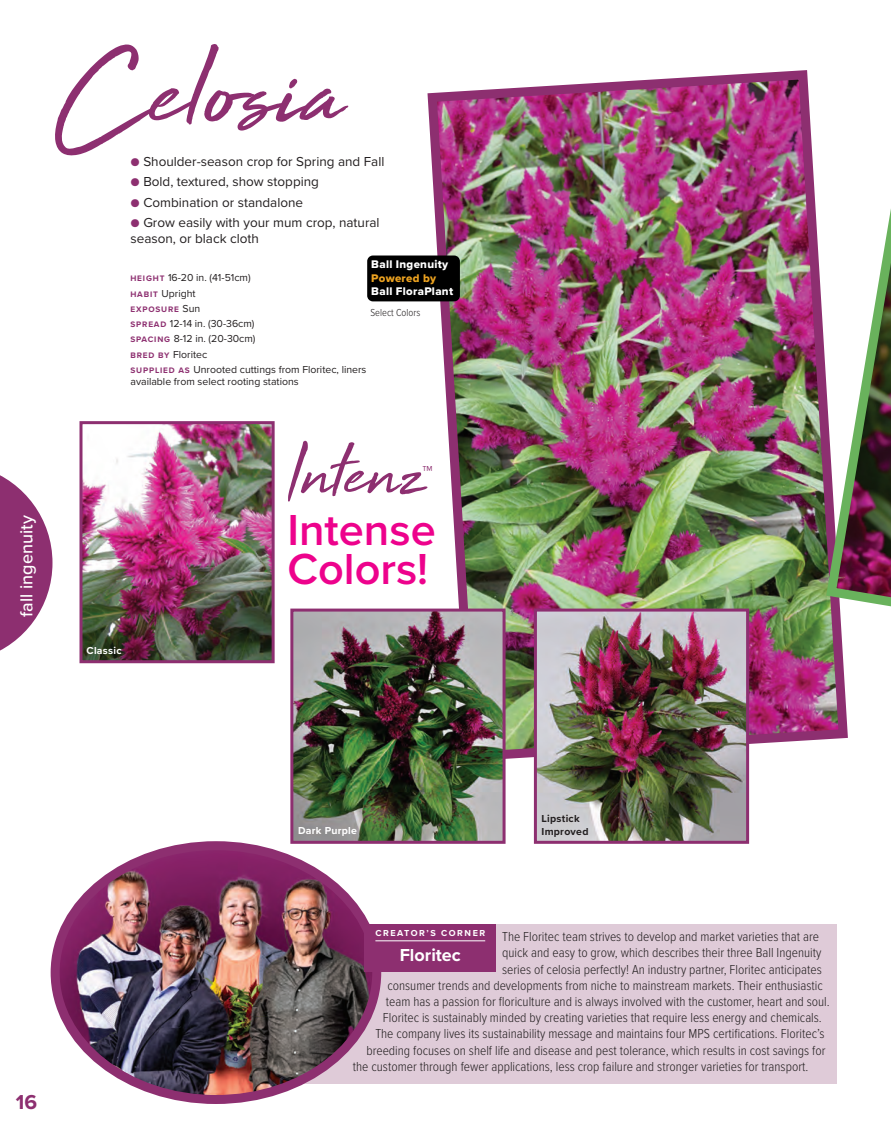
<style>
.page{position:relative;width:891px;height:1134px;background:#fff}
.page>*{position:absolute;margin:0;border:0;box-sizing:border-box;transform-origin:0 0}
.t1{font:124.65px "High Tide";color:#8d2f70}
.t2{font:82.5px "High Tide";color:#8d2f70}
.t3{font:600 45px/39px "Proxima Nova";color:#ed028c}
.t4{font:900 22.5px "Proxima Nova";color:#8d2f70}
.t5{font:700 20.85px "Proxima Nova";color:#8d2f70}
.t6{font:500 18px "Proxima Nova";color:#fff}
.t7{font:700 18px "Proxima Nova";color:#fff}
.t8{font:300 13.5px "Proxima Nova Cond";color:#231f20}
.t9{font:13.5px/15.9px "Proxima Nova";color:#231f20}
.t10{font:11.55px "Proxima Nova Extrabld";letter-spacing:.025em;color:#fff}
.t11{font:11.55px "Proxima Nova Extrabld";letter-spacing:.025em;color:#eca220}
.t12{font:10.5px/15.3px "Proxima Nova";color:#231f20}
.t13{font:700 10.5px "Proxima Nova";letter-spacing:.025em;color:#fff}
.t14{font:700 10.5px/12.6px "Proxima Nova";letter-spacing:.025em;color:#231f20}
.t15{font:300 10.5px "Proxima Nova Cond";color:#231f20}
.t16{font:700 9px "Proxima Nova";letter-spacing:.17em;color:#fff}
.t17{font:700 8.25px "Proxima Nova";letter-spacing:.1em;color:#8d2f70}
.s1{color:#8d2f70}
.s2{font-weight:700;font-size:8.25px;color:#8d2f70}
.s3{font-weight:400;font-size:10.5px;color:#231f20}
</style>
<div class="page">
<svg style="left:0;top:475px;width:52px;height:176px"></svg>
<div style="left:275px;top:924px;width:562px;height:160px;background:#dfcbd8"></div>
<img style="left:55px;top:846px;width:322px;height:254px">
<div style="left:51px;top:841px;width:330px;height:263px;border:9px solid #8d2f70;border-radius:50%"></div>
<div style="left:364px;top:925px;width:132px;height:47px;background:#8d2f70"></div>
<hr style="left:375px;top:940px;width:110px;height:1px;background:#fff">
<img style="left:423px;top:70px;width:425px;height:696px">
<svg style="left:821px;top:70px;width:70px;height:597px"></svg>
<img style="left:84px;top:425px;width:187px;height:234px">
<div style="left:80px;top:421px;width:195px;height:242px;border:3px solid #8d2f70"></div>
<img style="left:294px;top:613px;width:208px;height:227px">
<div style="left:290px;top:609px;width:216px;height:235px;border:3px solid #8d2f70"></div>
<img style="left:538px;top:613px;width:207px;height:227px">
<div style="left:534px;top:609px;width:215px;height:235px;border:3px solid #8d2f70"></div>
<div style="left:367px;top:256px;width:93px;height:45px;background:#000;border-radius:6px"></div>
<h1 class="t1" style="left:54px;top:6px;width:290px">Celosia</h1>
<p class="t9" style="left:130px;top:153px;width:256px"><span class="s1">●</span> Shoulder-season crop for Spring and Fall</p>
<p class="t9" style="left:130px;top:173px;width:190px"><span class="s1">●</span> Bold, textured, show stopping</p>
<p class="t9" style="left:130px;top:193px;width:174px"><span class="s1">●</span> Combination or standalone</p>
<p class="t9" style="left:130px;top:214px;width:251px"><span class="s1">●</span> Grow easily with your mum crop, natural season, or black cloth</p>
<p class="t10" style="left:371px;top:256px;width:78px">Ball Ingenuity</p>
<p class="t11" style="left:371px;top:269px;width:66px">Powered by</p>
<p class="t10" style="left:371px;top:283px;width:83px">Ball FloraPlant</p>
<p class="t15" style="left:370px;top:304px;width:51px">Select Colors</p>
<p class="t12" style="left:130px;top:270px;width:122px"><span class="s2">HEIGHT</span> 16-20 in. (41-51cm)<br><span class="s2">HABIT</span> Upright</p>
<p class="t17" style="left:130px;top:303px;width:71px">EXPOSURE <span class="s3">Sun</span></p>
<p class="t12" style="left:130px;top:316px;width:237px"><span class="s2">SPREAD</span> 12-14 in. (30-36cm)<br><span class="s2">SPACING</span> 8-12 in. (20-30cm)<br><span class="s2">BRED BY</span> Floritec<br><span class="s2">SUPPLIED AS</span> Unrooted cuttings from Floritec, liners</p>
<p class="t12" style="left:130px;top:373px;width:170px">available from select rooting stations</p>
<h3 class="t6" style="left:13px;top:617px;width:103px;rotate:-90deg">fall ingenuity</h3>
<p class="t13" style="left:87px;top:642px;width:37px">Classic</p>
<h2 class="t2" style="left:287px;top:416px;width:136px">Intenz</h2>
<h3 class="t4" style="left:422px;top:456px;width:12px">™</h3>
<h3 class="t3" style="left:287px;top:509px;width:150px">Intense<br>Colors!</h3>
<h3 class="t5" style="left:16px;top:1086px;width:23px">16</h3>
<p class="t13" style="left:298px;top:823px;width:60px">Dark Purple</p>
<p class="t14" style="left:542px;top:812px;width:48px">Lipstick<br>Improved</p>
<p class="t16" style="left:375px;top:927px;width:111px">CREATOR’S CORNER</p>
<h3 class="t7" style="left:400px;top:942px;width:63px">Floritec</h3>
<p class="t8" style="left:502px;top:927px;width:318px">The Floritec team strives to develop and market varieties that are</p>
<p class="t8" style="left:502px;top:943px;width:321px">quick and easy to grow, which describes their three Ball Ingenuity</p>
<p class="t8" style="left:502px;top:959px;width:321px">series of celosia perfectly! An industry partner, Floritec anticipates</p>
<p class="t8" style="left:387px;top:975px;width:437px">consumer trends and developments from niche to mainstream markets. Their enthusiastic</p>
<p class="t8" style="left:386px;top:992px;width:445px">team has a passion for floriculture and is always involved with the customer, heart and soul.</p>
<p class="t8" style="left:383px;top:1008px;width:441px">Floritec is sustainably minded by creating varieties that require less energy and chemicals.</p>
<p class="t8" style="left:375px;top:1024px;width:451px">The company lives its sustainability message and maintains four MPS certifications. Floritec’s</p>
<p class="t8" style="left:366px;top:1040px;width:461px">breeding focuses on shelf life and disease and pest tolerance, which results in cost savings for</p>
<p class="t8" style="left:353px;top:1056px;width:457px">the customer through fewer applications, less crop failure and stronger varieties for transport.</p>
</div>
